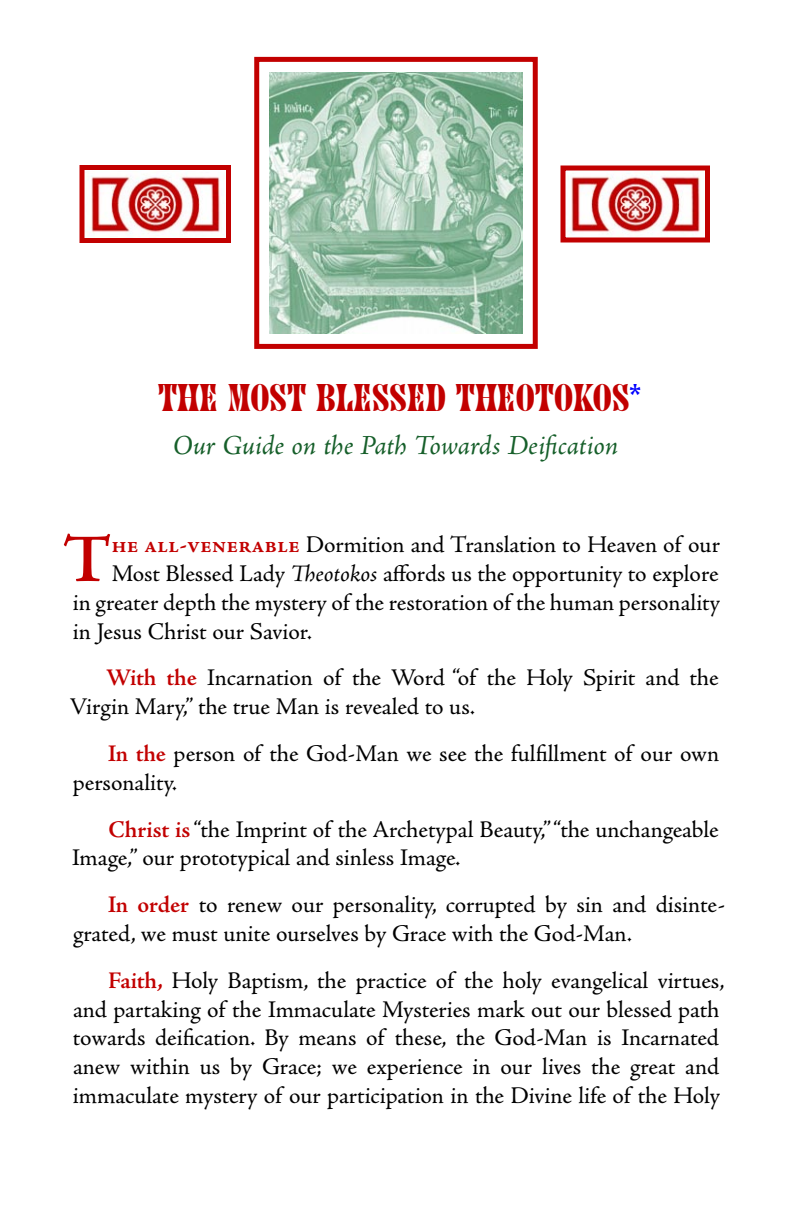
<style>
.page{position:relative;width:792px;height:1224px;background:#fff}
.page>*{position:absolute;margin:0;border:0;box-sizing:border-box;transform-origin:0 0}
.t1{font:600 68.4px "Adobe Jenson Pro";color:#c20000}
.t2{font:36px "Juniper";color:#c20000}
.t3{font:italic 28px "Adobe Jenson Pro";letter-spacing:-.005em;color:#165f2a}
.t4{font:24px/28.8px "Adobe Jenson Pro";letter-spacing:-.005em;color:#000}
.s1{color:#00f}
.s2{font-weight:600;color:#c20000}
.s3{font-style:italic}
</style>
<div class="page">
<img style="left:568px;top:173px;width:132px;height:64px">
<div style="left:560px;top:166px;width:150px;height:77px;border:5px solid #c20000"></div>
<img style="left:89px;top:176px;width:131px;height:61px">
<div style="left:80px;top:165px;width:151px;height:78px;border:5px solid #c20000"></div>
<img style="left:269px;top:72px;width:254px;height:261px">
<div style="left:254px;top:57px;width:284px;height:292px;border:5px solid #c20000"></div>
<p class="t2" style="left:158px;top:378px;width:484px">THE MOST BLESSED THEOTOKOS<span class="s1">*</span></p>
<p class="t3" style="left:173px;top:429px;width:447px">Our Guide on the Path Towards Deification</p>
<p class="t1" style="left:63px;top:521px;width:50px">T</p>
<p class="t4" style="left:111px;top:531px;width:610px"><span class="s2">HE ALL-VENERABLE</span> Dormition and Translation to Heaven of our</p>
<p class="t4" style="left:112px;top:559px;width:608px">Most Blessed Lady <span class="s3">Theotokos</span> affords us the opportunity to explore</p>
<p class="t4" style="left:73px;top:588px;width:649px">in greater depth the mystery of the restoration of the human personality</p>
<p class="t4" style="left:73px;top:617px;width:241px">in Jesus Christ our Savior.</p>
<p class="t4" style="left:70px;top:664px;width:651px;text-indent:37px"><span class="s2">With the</span> Incarnation of the Word “of the Holy Spirit and the<br>Virgin Mary,” the true Man is revealed to us.</p>
<p class="t4" style="left:73px;top:739px;width:648px;text-indent:35px"><span class="s2">In the</span> person of the God-Man we see the fulfillment of our own personality.</p>
<p class="t4" style="left:72px;top:815px;width:648px;text-indent:37px"><span class="s2">Christ is</span> “the Imprint of the Archetypal Beauty,” “the unchangeable<br>Image,” our prototypical and sinless Image.</p>
<p class="t4" style="left:73px;top:891px;width:654px;text-indent:35px"><span class="s2">In order</span> to renew our personality, corrupted by sin and disinte&shy;grated, we must unite ourselves by Grace with the God-Man.</p>
<p class="t4" style="left:73px;top:966px;width:653px;text-indent:35px"><span class="s2">Faith,</span> Holy Baptism, the practice of the holy evangelical virtues, and partaking of the Immaculate Mysteries mark out our blessed path towards deification. By means of these, the God-Man is Incarnated anew within us by Grace; we experience in our lives the great and immaculate mystery of our participation in the Divine life of the Holy</p>
</div>
